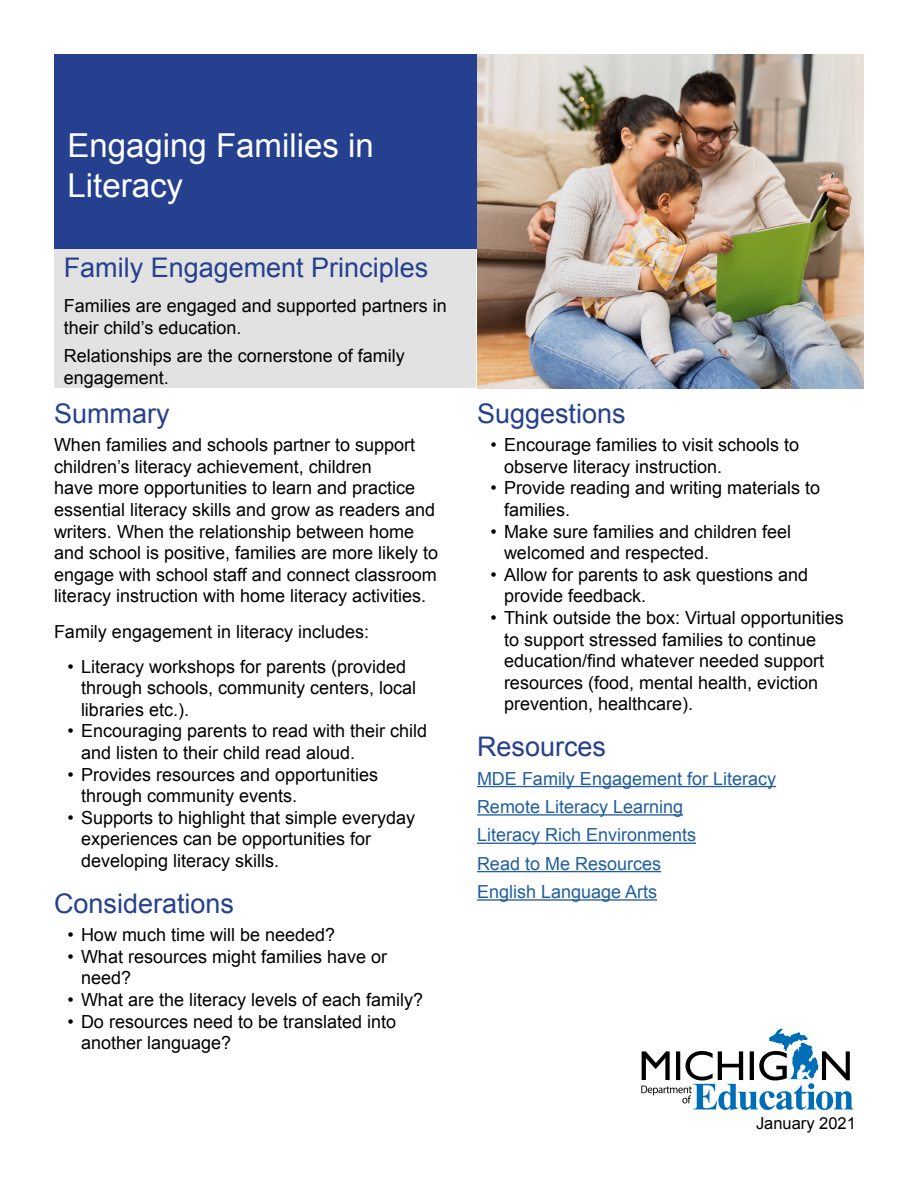
<style>
.page{position:relative;width:918px;height:1188px;background:#fff}
.page>*{position:absolute;margin:0;border:0;box-sizing:border-box;transform-origin:0 0}
.t1{font:33px/39.6px "Arial";color:#fff}
.t2{font:27px "Arial";color:#25408f}
.Bullets2{font:18px/21.6px "Arial";color:#000}
.Bullets2-2{font:18px "Arial";color:#215e9e}
.t3{font:16.5px "Arial";color:#000}
</style>
<div class="page">
<div style="left:55px;top:249px;width:421px;height:139px;background:#e2e2e2"></div>
<div style="left:54px;top:54px;width:423px;height:194px;background:#25408f"></div>
<img style="left:477px;top:54px;width:387px;height:335px">
<hr style="left:477px;top:786px;width:299px;height:1px;background:#215e9e">
<hr style="left:477px;top:814px;width:206px;height:2px;background:#215e9e">
<hr style="left:477px;top:843px;width:219px;height:1px;background:#215e9e">
<hr style="left:477px;top:871px;width:184px;height:1px;background:#215e9e">
<hr style="left:477px;top:899px;width:180px;height:2px;background:#215e9e">
<svg style="left:641px;top:1029px;width:212px;height:81px"></svg>
<h1 class="t1" style="left:68px;top:126px;width:308px">Engaging Families in<br>Literacy</h1>
<h1 class="t2" style="left:64px;top:250px;width:366px">Family Engagement Principles</h1>
<p class="Bullets2" style="left:64px;top:295px;width:385px">Families are engaged and supported partners in their child’s education.</p>
<p class="Bullets2" style="left:64px;top:345px;width:343px">Relationships are the cornerstone of family engagement.</p>
<h2 class="t2" style="left:54px;top:396px;width:117px">Summary</h2>
<p class="Bullets2" style="left:54px;top:434px;width:386px">When families and schools partner to support children’s literacy achievement, children<br>have more opportunities to learn and practice essential literacy skills and grow as readers and writers. When the relationship between home and school is positive, families are more likely to engage with school staff and connect classroom literacy instruction with home literacy activities.</p>
<p class="Bullets2" style="left:54px;top:621px;width:317px">Family engagement in literacy includes:</p>
<p class="Bullets2" style="left:81px;top:656px;width:337px;text-indent:-14px">• Literacy workshops for parents (provided through schools, community centers, local libraries etc.).</p>
<p class="Bullets2" style="left:81px;top:720px;width:348px;text-indent:-14px">• Encouraging parents to read with their child and listen to their child read aloud.</p>
<p class="Bullets2" style="left:81px;top:764px;width:299px;text-indent:-14px">• Provides resources and opportunities through community events.</p>
<p class="Bullets2" style="left:81px;top:807px;width:336px;text-indent:-14px">• Supports to highlight that simple everyday experiences can be opportunities for developing literacy skills.</p>
<h2 class="t2" style="left:54px;top:886px;width:182px">Considerations</h2>
<p class="Bullets2" style="left:68px;top:924px;width:269px">• How much time will be needed?</p>
<p class="Bullets2" style="left:81px;top:946px;width:308px;text-indent:-14px">• What resources might families have or need?</p>
<p class="Bullets2" style="left:68px;top:989px;width:357px">• What are the literacy levels of each family?</p>
<p class="Bullets2" style="left:81px;top:1011px;width:317px;text-indent:-14px">• Do resources need to be translated into another language?</p>
<h2 class="t2" style="left:477px;top:396px;width:150px">Suggestions</h2>
<p class="Bullets2" style="left:504px;top:434px;width:297px;text-indent:-14px">• Encourage families to visit schools to observe literacy instruction.</p>
<p class="Bullets2" style="left:504px;top:477px;width:318px;text-indent:-14px">• Provide reading and writing materials to families.</p>
<p class="Bullets2" style="left:504px;top:521px;width:289px;text-indent:-14px">• Make sure families and children feel welcomed and respected.</p>
<p class="Bullets2" style="left:504px;top:564px;width:306px;text-indent:-14px">• Allow for parents to ask questions and provide feedback.</p>
<p class="Bullets2" style="left:504px;top:607px;width:341px;text-indent:-14px">• Think outside the box: Virtual opportunities to support stressed families to continue education/find whatever needed support resources (food, mental health, eviction prevention, healthcare).</p>
<h2 class="t2" style="left:477px;top:729px;width:131px">Resources</h2>
<p class="Bullets2-2" style="left:477px;top:767px;width:301px">MDE Family Engagement for Literacy</p>
<p class="Bullets2-2" style="left:477px;top:795px;width:208px">Remote Literacy Learning</p>
<p class="Bullets2-2" style="left:477px;top:823px;width:221px">Literacy Rich Environments</p>
<p class="Bullets2-2" style="left:477px;top:852px;width:186px">Read to Me Resources</p>
<p class="Bullets2-2" style="left:477px;top:880px;width:182px">English Language Arts</p>
<p class="t3" style="left:756px;top:1112px;width:101px">January 2021</p>
</div>
